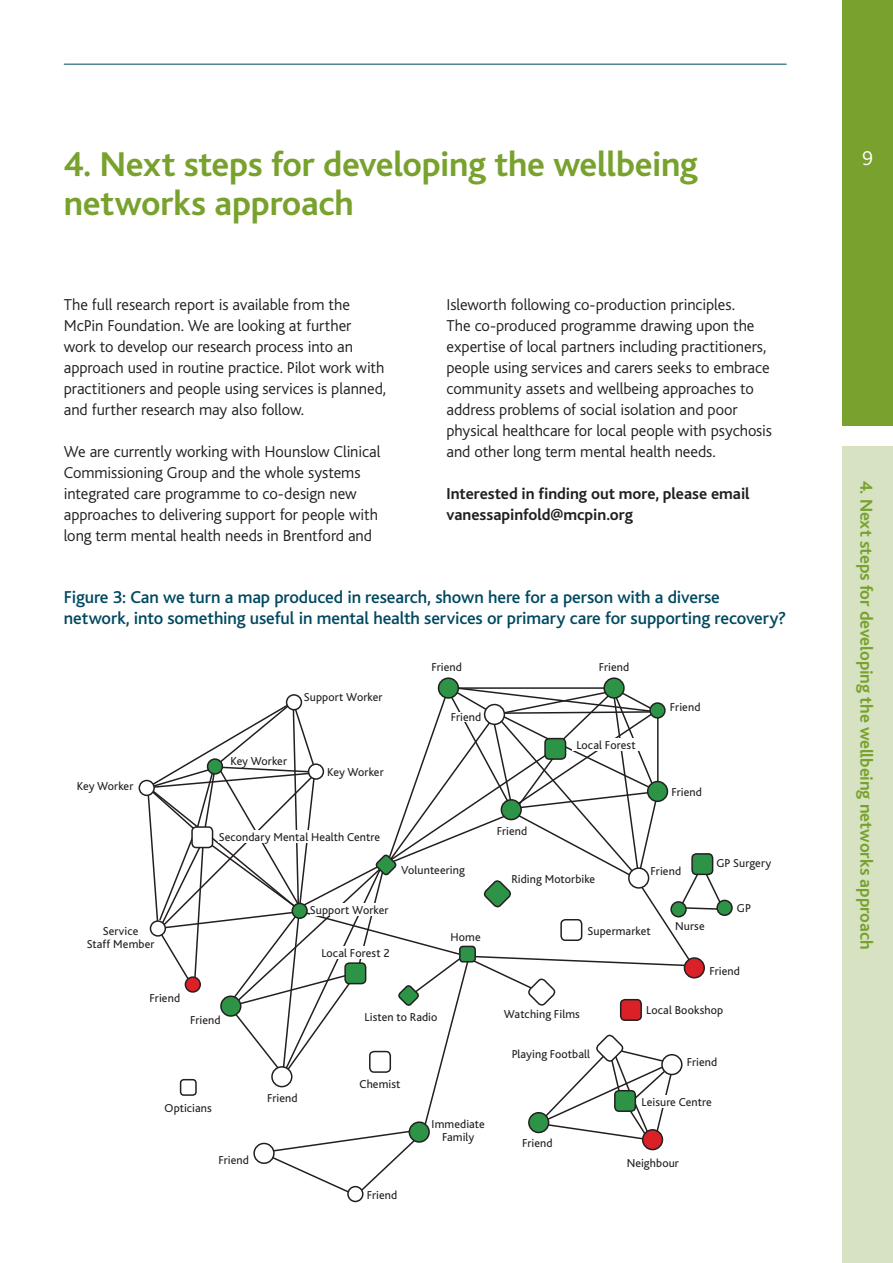
<style>
.page{position:relative;width:893px;height:1263px;background:#fff}
.page>*{position:absolute;margin:0;border:0;box-sizing:border-box;transform-origin:0 0}
.t1{font:700 36px/39px "Bliss Icelandic";letter-spacing:-.01em;color:#78a22d}
.t2{font:300 21px "Bliss Icelandic";color:#fff}
.t3{font:500 18px/21px "Bliss Icelandic";letter-spacing:-.005em;color:#004960}
.t4{font:700 18px "Bliss Icelandic";letter-spacing:-.005em;color:#78a22d}
.t5{font:300 16.5px/21px "Bliss Icelandic";letter-spacing:-.005em;color:#231f20}
.t6{font:700 16.5px/21px "Bliss Icelandic";letter-spacing:-.005em;color:#231f20}
.t7{font:12px/13.5px "Bliss Icelandic";letter-spacing:.005em;color:#231f20;text-align:center}
</style>
<div class="page">
<div style="left:842px;top:0;width:51px;height:425px;background:#78a22d"></div>
<div style="left:842px;top:446px;width:51px;height:817px;background:#d6e2c1"></div>
<hr style="left:64px;top:64px;width:722px;height:1px;background:#004960">
<div style="left:347px;top:1186px;width:17px;height:16px;border:2px solid #231f20;border-radius:50%"></div>
<div style="left:139px;top:780px;width:16px;height:16px;border:2px solid #231f20;border-radius:50%"></div>
<div style="left:439px;top:678px;width:19px;height:20px;background:#2c9347;border-radius:50%"></div>
<div style="left:438px;top:677px;width:21px;height:22px;border:2px solid #231f20;border-radius:50%"></div>
<div style="left:604px;top:678px;width:20px;height:20px;background:#2c9347;border-radius:50%"></div>
<div style="left:603px;top:677px;width:22px;height:22px;border:2px solid #231f20;border-radius:50%"></div>
<div style="left:717px;top:900px;width:15px;height:15px;background:#2c9347;border-radius:50%"></div>
<div style="left:716px;top:900px;width:17px;height:16px;border:2px solid #231f20;border-radius:50%"></div>
<svg style="left:146px;top:686px;width:582px;height:511px"></svg>
<div style="left:615px;top:1091px;width:20px;height:20px;background:#2c9347;border-radius:4px"></div>
<div style="left:614px;top:1090px;width:22px;height:22px;border:2px solid #231f20;border-radius:4px"></div>
<div style="left:643px;top:1130px;width:19px;height:19px;background:#da2128;border-radius:50%"></div>
<div style="left:642px;top:1129px;width:21px;height:21px;border:2px solid #231f20;border-radius:50%"></div>
<div style="left:662px;top:1055px;width:20px;height:19px;background:#fff;border-radius:50%"></div>
<div style="left:661px;top:1054px;width:21px;height:21px;border:2px solid #231f20;border-radius:50%"></div>
<div style="left:529px;top:1113px;width:20px;height:19px;background:#2c9347;border-radius:50%"></div>
<div style="left:528px;top:1112px;width:21px;height:21px;border:2px solid #231f20;border-radius:50%"></div>
<div style="left:208px;top:759px;width:14px;height:15px;background:#2c9347;border-radius:50%"></div>
<div style="left:207px;top:758px;width:16px;height:17px;border:2px solid #231f20;border-radius:50%"></div>
<div style="left:310px;top:903px;width:79px;height:12px;background:#fff"></div>
<div style="left:451px;top:712px;width:30px;height:9px;background:#fff"></div>
<div style="left:221px;top:996px;width:20px;height:20px;background:#2c9347;border-radius:50%"></div>
<div style="left:220px;top:995px;width:21px;height:22px;border:2px solid #231f20;border-radius:50%"></div>
<div style="left:219px;top:830px;width:161px;height:13px;background:#fff"></div>
<div style="left:321px;top:946px;width:69px;height:13px;background:#fff"></div>
<div style="left:572px;top:738px;width:68px;height:12px;background:#fff"></div>
<div style="left:642px;top:1095px;width:70px;height:13px;background:#fff"></div>
<h1 class="t1" style="left:64px;top:146px;width:636px">4. Next steps for developing the wellbeing networks approach</h1>
<p class="t5" style="left:64px;top:295px;width:324px">The full research report is available from the McPin Foundation. We are looking at further work to develop our research process into an approach used in routine practice. Pilot work with practitioners and people using services is planned, and further research may also follow.</p>
<p class="t5" style="left:64px;top:442px;width:318px">We are currently working with Hounslow Clinical Commissioning Group and the whole systems integrated care programme to co-design new approaches to delivering support for people with long term mental health needs in Brentford and</p>
<p class="t5" style="left:446px;top:295px;width:327px">Isleworth following co-production principles.<br>The co-produced programme drawing upon the expertise of local partners including practitioners, people using services and carers seeks to embrace community assets and wellbeing approaches to address problems of social isolation and poor physical healthcare for local people with psychosis and other long term mental health needs.</p>
<p class="t6" style="left:446px;top:484px;width:305px">Interested in finding out more, please email vanessapinfold@mcpin.org</p>
<p class="t3" style="left:64px;top:587px;width:724px">Figure 3: Can we turn a map produced in research, shown here for a person with a diverse network, into something useful in mental health services or primary care for supporting recovery?</p>
<p class="t7" style="left:77px;top:779px;width:58px">Key Worker</p>
<p class="t7" style="left:304px;top:691px;width:80px">Support Worker</p>
<p class="t7" style="left:230px;top:754px;width:58px">Key Worker</p>
<p class="t7" style="left:327px;top:765px;width:58px">Key Worker</p>
<p class="t7" style="left:431px;top:661px;width:32px">Friend</p>
<p class="t7" style="left:599px;top:661px;width:32px">Friend</p>
<p class="t7" style="left:451px;top:711px;width:32px">Friend</p>
<p class="t7" style="left:576px;top:738px;width:61px">Local Forest</p>
<p class="t7" style="left:670px;top:701px;width:32px">Friend</p>
<p class="t7" style="left:671px;top:785px;width:32px">Friend</p>
<p class="t7" style="left:87px;top:924px;width:69px">Service<br>Staff Member</p>
<p class="t7" style="left:150px;top:991px;width:32px">Friend</p>
<p class="t7" style="left:219px;top:831px;width:163px">Secondary Mental Health Centre</p>
<p class="t7" style="left:310px;top:903px;width:80px">Support Worker</p>
<p class="t7" style="left:321px;top:946px;width:70px">Local Forest 2</p>
<p class="t7" style="left:401px;top:864px;width:65px">Volunteering</p>
<p class="t7" style="left:450px;top:930px;width:32px">Home</p>
<p class="t7" style="left:497px;top:825px;width:32px">Friend</p>
<p class="t7" style="left:511px;top:873px;width:85px">Riding Motorbike</p>
<p class="t7" style="left:651px;top:865px;width:32px">Friend</p>
<p class="t7" style="left:587px;top:924px;width:65px">Supermarket</p>
<p class="t7" style="left:675px;top:919px;width:31px">Nurse</p>
<p class="t7" style="left:716px;top:857px;width:56px">GP Surgery</p>
<p class="t7" style="left:737px;top:902px;width:16px">GP</p>
<p class="t7" style="left:190px;top:1014px;width:32px">Friend</p>
<p class="t7" style="left:365px;top:1011px;width:74px">Listen to Radio</p>
<p class="t7" style="left:504px;top:1008px;width:78px">Watching Films</p>
<p class="t7" style="left:709px;top:964px;width:32px">Friend</p>
<p class="t7" style="left:646px;top:1003px;width:79px">Local Bookshop</p>
<p class="t7" style="left:165px;top:1101px;width:49px">Opticians</p>
<p class="t7" style="left:218px;top:1153px;width:32px">Friend</p>
<p class="t7" style="left:267px;top:1091px;width:32px">Friend</p>
<p class="t7" style="left:360px;top:1078px;width:42px">Chemist</p>
<p class="t7" style="left:367px;top:1189px;width:32px">Friend</p>
<p class="t7" style="left:432px;top:1117px;width:55px">Immediate<br>Family</p>
<p class="t7" style="left:512px;top:1047px;width:80px">Playing Football</p>
<p class="t7" style="left:522px;top:1137px;width:32px">Friend</p>
<p class="t7" style="left:687px;top:1056px;width:32px">Friend</p>
<p class="t7" style="left:642px;top:1096px;width:72px">Leisure Centre</p>
<p class="t7" style="left:627px;top:1156px;width:54px">Neighbour</p>
<p class="t2" style="left:862px;top:147px;width:12px">9</p>
<p class="t4" style="left:876px;top:480px;width:471px;rotate:90deg">4. Next steps for developing the wellbeing networks approach</p>
</div>
